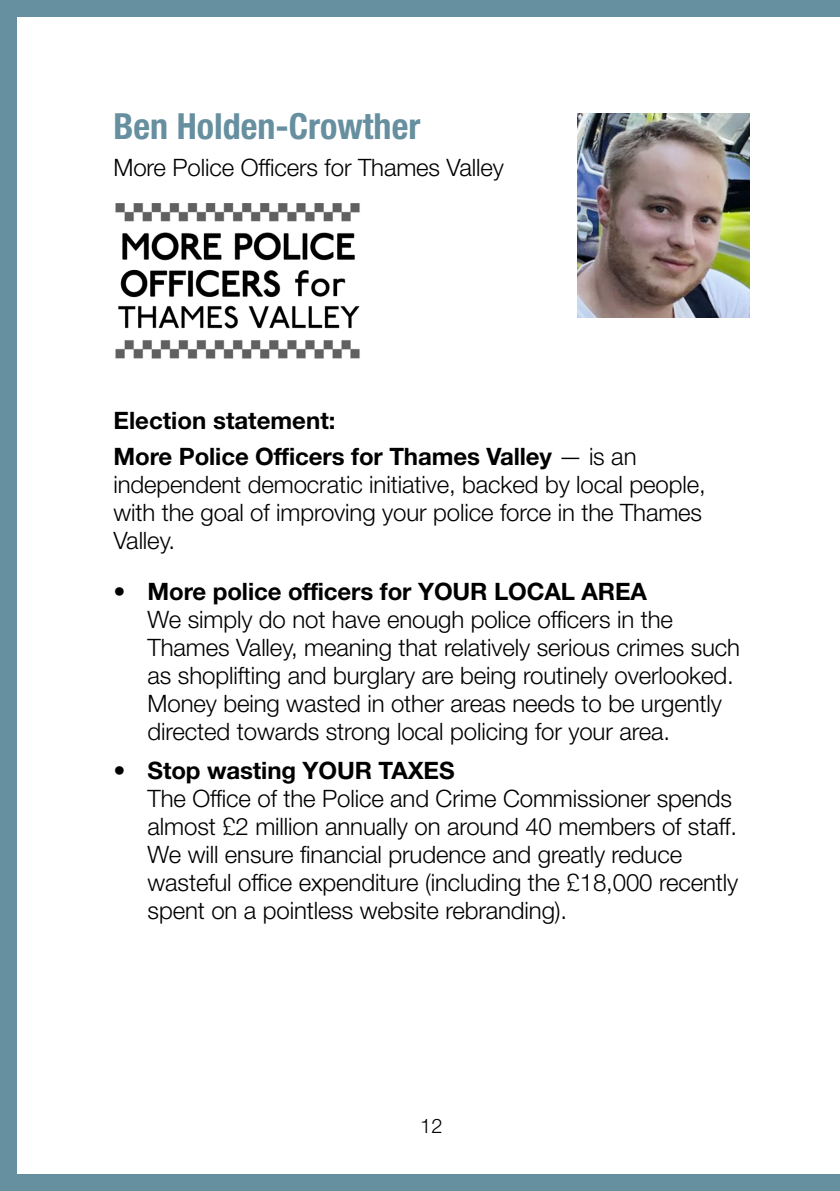
<style>
.page{position:relative;width:840px;height:1191px;background:#fff}
.page>*{position:absolute;margin:0;border:0;box-sizing:border-box;transform-origin:0 0}
.Candidate_Name{font:700 condensed 36px "Helvetica Neue LT Std";color:#668f9f}
.Statement_text{font:300 24px/28px "Helvetica Neue LT Std";letter-spacing:-.005em;color:#000}
.Candidate_Party{font:300 24px "Helvetica Neue LT Std";letter-spacing:-.005em;color:#000}
.Heading_2{font:700 24px "Helvetica Neue LT Std";color:#000}
.t1{font:300 20px "Helvetica Neue LT Std";color:#000}
.s1{font-weight:700}
</style>
<div class="page">
<div style="left:0;top:0;width:839px;height:17px;background:#668f9f"></div>
<div style="left:0;top:1174px;width:839px;height:17px;background:#668f9f"></div>
<div style="left:0;top:0;width:17px;height:1191px;background:#668f9f"></div>
<img style="left:577px;top:113px;width:171px;height:204px">
<img style="left:115px;top:203px;width:245px;height:156px">
<h2 class="Candidate_Name" style="left:113px;top:104px;width:308px">Ben Holden-Crowther</h2>
<p class="Candidate_Party" style="left:113px;top:152px;width:391px">More Police Officers for Thames Valley</p>
<h3 class="Heading_2" style="left:113px;top:405px;width:223px">Election statement:</h3>
<p class="Statement_text" style="left:113px;top:442px;width:593px"><span class="s1">More Police Officers for Thames Valley</span> — is an independent democratic initiative, backed by local people, with the goal of improving your police force in the Thames Valley.</p>
<p class="Statement_text" style="left:147px;top:577px;width:593px;text-indent:-34px">• <span class="s1">More police officers for YOUR LOCAL AREA<br></span>We simply do not have enough police officers in the Thames Valley, meaning that relatively serious crimes such as shoplifting and burglary are being routinely overlooked.<br>Money being wasted in other areas needs to be urgently directed towards strong local policing for your area.</p>
<p class="Statement_text" style="left:147px;top:756px;width:592px;text-indent:-34px">• <span class="s1">Stop wasting YOUR TAXES<br></span>The Office of the Police and Crime Commissioner spends almost £2 million annually on around 40 members of staff.<br>We will ensure financial prudence and greatly reduce wasteful office expenditure (including the £18,000 recently spent on a pointless website rebranding).</p>
<p class="t1" style="left:420px;top:1113px;width:24px">12</p>
</div>
